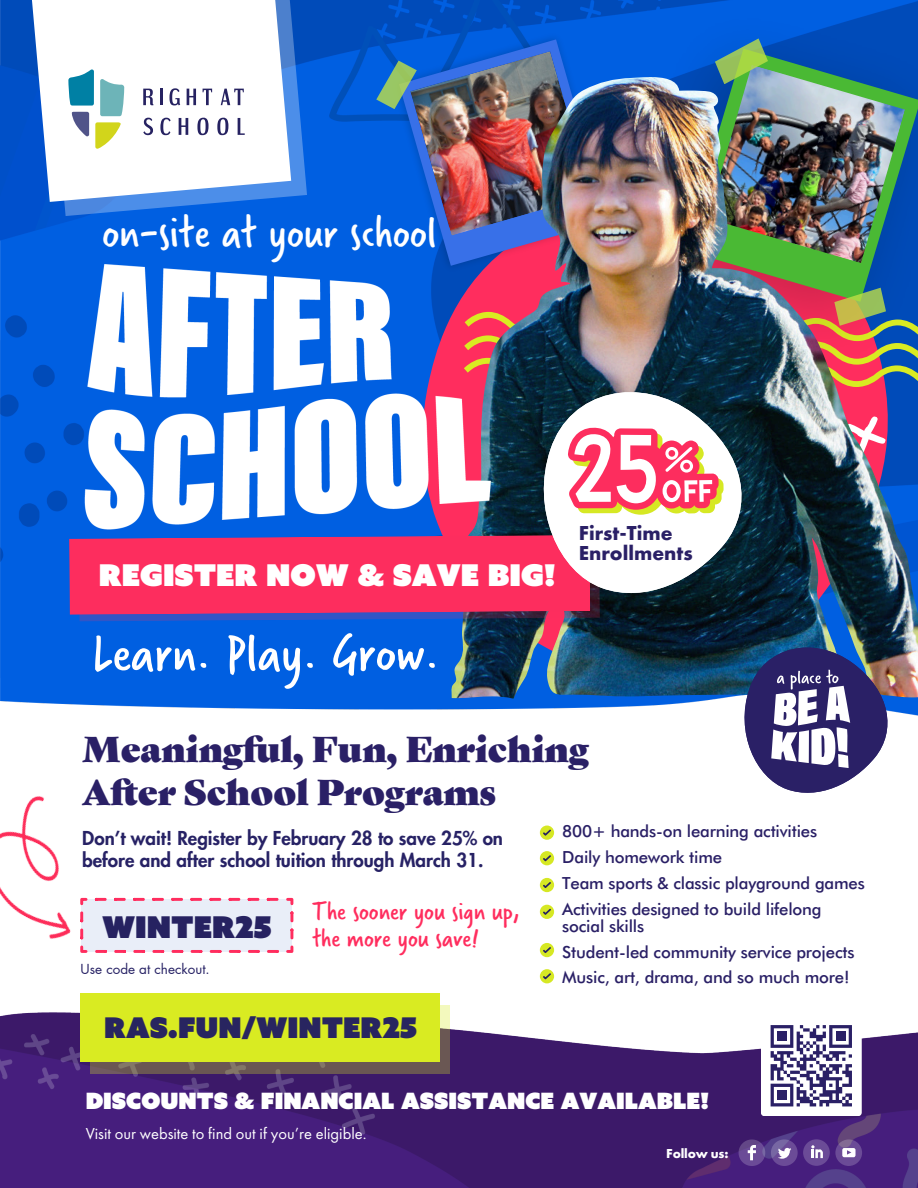
<style>
.page{position:relative;width:918px;height:1188px;background:#fff}
.page>*{position:absolute;margin:0;border:0;box-sizing:border-box;transform-origin:0 0}
.t1{font:57px "Verveine";color:#fff}
.t2{font:47.55px "Verveine";color:#fff}
.t3{font:34.8px/42.8px "Gastromond";color:#2a2066}
.t4{font:30px "Azo Super";color:#fff}
.t5{font:30px "Azo Super";color:#262261}
.t6{font:28.5px "Azo Super";color:#fff}
.t7{font:28.5px "Azo Super";color:#282560}
.t8{font:28.5px "Montserrat";letter-spacing:.17em;color:#262261}
.t9{font:27px/27px "Verveine";color:#ff2d5e}
.t10{font:22.5px "Azo Super";color:#fff}
.t11{font:700 21px "Futura PT";color:#2a2066}
.t12{font:800 18.75px/22.5px "Futura LT Pro";color:#272265}
.t13{font:500 16.8px/26.2px "Futura BT";letter-spacing:-.01em;color:#2a2066}
.t14{font:16.5px "Futura PT";color:#fff}
.t15{font:13.5px "Futura LT Pro";color:#272265}
.t16{font:700 13.5px "Futura PT";letter-spacing:-.01em;color:#fff}
</style>
<div class="page">
<img style="left:0;top:997px;width:918px;height:191px">
<div style="left:803px;top:1139px;width:27px;height:27px;background:#fff;border-radius:50%;opacity:.2"></div>
<svg style="left:811px;top:1145px;width:12px;height:13px"></svg>
<svg style="left:737px;top:1138px;width:61px;height:30px;background:#694d95"></svg>
<div style="left:835px;top:1139px;width:27px;height:27px;background:#fff;border-radius:50%;opacity:.2"></div>
<svg style="left:842px;top:1148px;width:14px;height:9px"></svg>
<img style="left:0;top:0;width:365px;height:710px">
<div style="left:761px;top:1015px;width:101px;height:101px;background:#fff;border-radius:4px"></div>
<svg style="left:365px;top:622px;width:553px;height:107px;fill:#005fe1"></svg>
<img style="left:666px;top:0;width:252px;height:77px">
<svg style="left:683px;top:49px;width:235px;height:28px;background:#0351b7"></svg>
<img style="left:708px;top:65px;width:197px;height:12px">
<svg style="left:715px;top:38px;width:53px;height:39px;background:#63a185"></svg>
<img style="left:341px;top:0;width:325px;height:243px">
<svg style="left:399px;top:39px;width:209px;height:204px;background:#055fde"></svg>
<img style="left:376px;top:51px;width:213px;height:176px">
<img style="left:451px;top:77px;width:467px;height:622px">
<img style="left:74px;top:243px;width:433px;height:45px">
<svg style="left:43px;top:0;width:264px;height:216px;background:#1c6cdc"></svg>
<svg style="left:27px;top:0;width:264px;height:202px"></svg>
<svg style="left:72px;top:112px;width:17px;height:25px"></svg>
<svg style="left:100px;top:78px;width:24px;height:38px"></svg>
<svg style="left:68px;top:69px;width:26px;height:37px"></svg>
<svg style="left:95px;top:122px;width:26px;height:27px"></svg>
<svg style="left:143px;top:89px;width:10px;height:16px"></svg>
<hr style="left:160px;top:89px;width:3px;height:16px;background:#262261">
<svg style="left:169px;top:88px;width:11px;height:17px"></svg>
<svg style="left:187px;top:89px;width:9px;height:16px"></svg>
<svg style="left:203px;top:89px;width:9px;height:16px"></svg>
<svg style="left:221px;top:89px;width:23px;height:16px"></svg>
<svg style="left:143px;top:118px;width:10px;height:17px"></svg>
<svg style="left:160px;top:118px;width:11px;height:17px"></svg>
<svg style="left:179px;top:118px;width:9px;height:17px"></svg>
<svg style="left:197px;top:118px;width:12px;height:17px"></svg>
<svg style="left:217px;top:118px;width:11px;height:17px"></svg>
<svg style="left:238px;top:118px;width:7px;height:17px"></svg>
<svg style="left:90px;top:1005px;width:360px;height:69px;background:#72615a"></svg>
<div style="left:81px;top:993px;width:359px;height:69px;background:#d9eb22"></div>
<svg style="left:745px;top:647px;width:142px;height:146px"></svg>
<svg style="left:69px;top:288px;width:849px;height:334px"></svg>
<div style="left:82px;top:899px;width:210px;height:52px;background:#e9eef8"></div>
<svg style="left:186px;top:950px;width:93px;height:3px"></svg>
<svg style="left:190px;top:898px;width:88px;height:3px"></svg>
<svg style="left:285px;top:897px;width:9px;height:56px"></svg>
<img style="left:0;top:796px;width:186px;height:201px">
<div style="left:540px;top:826px;width:14px;height:14px;background:#d6e824;border-radius:50%"></div>
<svg style="left:543px;top:830px;width:8px;height:6px"></svg>
<div style="left:540px;top:851px;width:14px;height:14px;background:#d6e824;border-radius:50%"></div>
<svg style="left:543px;top:855px;width:8px;height:6px"></svg>
<div style="left:540px;top:878px;width:14px;height:14px;background:#d6e824;border-radius:50%"></div>
<svg style="left:543px;top:882px;width:8px;height:6px"></svg>
<div style="left:540px;top:905px;width:14px;height:14px;background:#d6e824;border-radius:50%"></div>
<svg style="left:543px;top:909px;width:8px;height:6px"></svg>
<div style="left:540px;top:943px;width:14px;height:14px;background:#d6e824;border-radius:50%"></div>
<svg style="left:543px;top:947px;width:8px;height:6px"></svg>
<div style="left:540px;top:969px;width:14px;height:14px;background:#d6e824;border-radius:50%"></div>
<svg style="left:543px;top:973px;width:8px;height:6px"></svg>
<svg style="left:771px;top:1025px;width:81px;height:81px"></svg>
<p class="t2" style="left:102px;top:198px;width:336px">on-site at your school</p>
<p class="t11" style="left:579px;top:519px;width:95px">First-Time</p>
<p class="t11" style="left:579px;top:539px;width:115px">Enrollments</p>
<p class="t6" style="left:88px;top:550px;width:488px;rotate:-1deg">REGISTER NOW FOR FALL 2024!</p>
<p class="t4" style="left:99px;top:555px;width:458px">REGISTER NOW &amp; SAVE BIG!</p>
<h4 class="t1" style="left:92px;top:612px;width:350px">Learn. Play. Grow.</h4>
<p class="t3" style="left:82px;top:731px;width:508px">Meaningful, Fun, Enriching<br>After School Programs</p>
<h4 class="t12" style="left:82px;top:827px;width:422px">Don’t wait! Register by February 28 to save 25% on before and after school tuition through March 31.</h4>
<h1 class="t9" style="left:312px;top:896px;width:209px">The sooner you sign up, the more you save!</h1>
<p class="t5" style="left:102px;top:907px;width:171px">WINTER25</p>
<p class="t15" style="left:81px;top:963px;width:131px">Use code at checkout.</p>
<p class="t8" style="left:109px;top:1009px;width:290px">ras fun register</p>
<p class="t7" style="left:104px;top:1009px;width:314px">RAS.FUN/WINTER25</p>
<p class="t13" style="left:562px;top:816px;width:256px">800+ hands-on learning activities</p>
<p class="t13" style="left:562px;top:843px;width:161px">Daily homework time</p>
<h3 class="t13" style="left:562px;top:869px;width:304px">Team sports &amp; classic playground games<br>Activities designed to build lifelong</h3>
<p class="t13" style="left:562px;top:912px;width:84px">social skills</p>
<p class="t13" style="left:562px;top:937px;width:294px">Student-led community service projects</p>
<p class="t13" style="left:562px;top:963px;width:289px">Music, art, drama, and so much more!</p>
<p class="t10" style="left:86px;top:1086px;width:625px">DISCOUNTS &amp; FINANCIAL ASSISTANCE AVAILABLE!</p>
<h2 class="t14" style="left:86px;top:1123px;width:282px">Visit our website to find out if you’re eligible.</h2>
<p class="t16" style="left:666px;top:1144px;width:64px">Follow us:</p>
</div>
